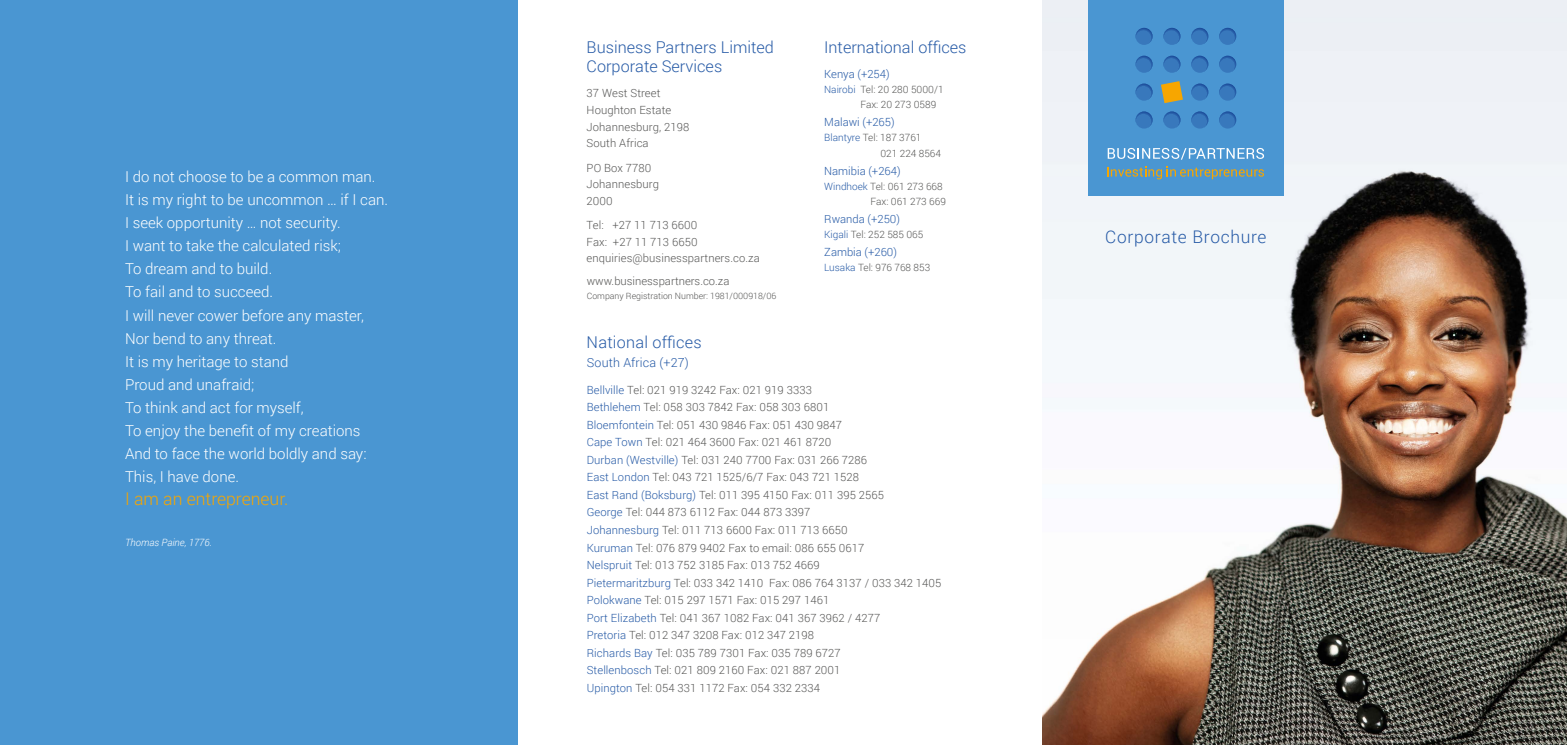
<style>
.page{position:relative;width:1567px;height:745px;background:#fff}
.page>*{position:absolute;margin:0;border:0;box-sizing:border-box;transform-origin:0 0}
.t1{font:300 17.5px "Roboto";color:#f7a600}
.t2{font:300 17.38px "Roboto";letter-spacing:.04em;color:#265aa6}
.t3{font:300 16.25px/19.5px "Roboto";color:#265aa6}
.t4{font:300 15px/23px "Roboto";color:#fff}
.t5{font:300 12.5px "Roboto";letter-spacing:.01em;color:#265aa6}
.t6{font:300 11.25px/17.5px "Roboto";letter-spacing:.01em;color:#575756}
.t7{font:300 11.25px "Roboto";color:#265aa6}
.t8{font:300 10px/15.4px "Roboto";color:#575756}
.t9{font:italic 300 10px "Roboto";color:#fff}
.t10{font:300 8.75px "Roboto";color:#575756}
.s1{color:#265aa6}
</style>
<div class="page">
<img style="left:1042px;top:0;width:524px;height:744px">
<div style="left:0;top:0;width:517px;height:744px;background:#4a96d2"></div>
<div style="left:1088px;top:0;width:195px;height:195px;background:#4a96d2"></div>
<svg style="left:1107px;top:166px;width:156px;height:13px"></svg>
<svg style="left:1107px;top:148px;width:156px;height:11px"></svg>
<svg style="left:1138px;top:28px;width:14px;height:17px"></svg>
<svg style="left:1135px;top:28px;width:17px;height:17px"></svg>
<svg style="left:1164px;top:28px;width:16px;height:17px"></svg>
<svg style="left:1163px;top:28px;width:17px;height:17px"></svg>
<svg style="left:1192px;top:28px;width:16px;height:17px"></svg>
<svg style="left:1191px;top:28px;width:17px;height:17px"></svg>
<svg style="left:1219px;top:28px;width:17px;height:16px"></svg>
<svg style="left:1219px;top:28px;width:17px;height:17px"></svg>
<svg style="left:1138px;top:56px;width:14px;height:17px"></svg>
<svg style="left:1135px;top:56px;width:17px;height:17px"></svg>
<svg style="left:1164px;top:56px;width:16px;height:16px"></svg>
<svg style="left:1163px;top:56px;width:17px;height:17px"></svg>
<svg style="left:1191px;top:56px;width:17px;height:16px"></svg>
<svg style="left:1191px;top:56px;width:17px;height:17px"></svg>
<svg style="left:1219px;top:56px;width:17px;height:16px"></svg>
<svg style="left:1219px;top:56px;width:17px;height:17px"></svg>
<svg style="left:1138px;top:84px;width:14px;height:16px"></svg>
<svg style="left:1135px;top:84px;width:17px;height:17px"></svg>
<svg style="left:1191px;top:84px;width:17px;height:16px"></svg>
<svg style="left:1191px;top:84px;width:17px;height:17px"></svg>
<svg style="left:1219px;top:84px;width:17px;height:16px"></svg>
<svg style="left:1219px;top:84px;width:17px;height:17px"></svg>
<svg style="left:1138px;top:111px;width:14px;height:17px"></svg>
<svg style="left:1135px;top:111px;width:17px;height:17px"></svg>
<svg style="left:1166px;top:112px;width:14px;height:16px"></svg>
<svg style="left:1163px;top:111px;width:17px;height:17px"></svg>
<svg style="left:1191px;top:112px;width:17px;height:16px"></svg>
<svg style="left:1191px;top:111px;width:17px;height:17px"></svg>
<svg style="left:1219px;top:114px;width:17px;height:14px"></svg>
<svg style="left:1219px;top:111px;width:17px;height:17px"></svg>
<svg style="left:1161px;top:81px;width:21px;height:22px"></svg>
<p class="t4" style="left:125px;top:165px;width:264px">I do not choose to be a common man.<br>It is my right to be uncommon … if I can.<br>I seek opportunity … not security.<br>I want to take the calculated risk;<br>To dream and to build.<br>To fail and to succeed.<br>I will never cower before any master,<br>Nor bend to any threat.<br>It is my heritage to stand<br>Proud and unafraid;<br>To think and act for myself,<br>To enjoy the benefit of my creations<br>And to face the world boldly and say:<br>This, I have done.</p>
<h1 class="t1" style="left:125px;top:486px;width:165px">I am an entrepreneur.</h1>
<p class="t9" style="left:125px;top:535px;width:88px">Thomas Paine, 1776.</p>
<h3 class="t3" style="left:824px;top:36px;width:144px">International offices</h3>
<h3 class="t3" style="left:586px;top:36px;width:189px">Business Partners Limited<br>Corporate Services</h3>
<p class="t6" style="left:586px;top:85px;width:104px;line-height:16.6px">37 West Street<br>Houghton Estate<br>Johannesburg, 2198<br>South Africa</p>
<p class="t6" style="left:586px;top:159px;width:74px;line-height:16.6px">PO Box 7780<br>Johannesburg<br>2000</p>
<p class="t6" style="left:586px;top:216px;width:175px;line-height:16.6px">Tel: +27 11 713 6600<br>Fax: +27 11 713 6650 enquiries@businesspartners.co.za</p>
<p class="t6" style="left:586px;top:271px;width:144px">www.businesspartners.co.za</p>
<p class="t10" style="left:586px;top:289px;width:191px">Company Registration Number: 1981/000918/06</p>
<h3 class="t3" style="left:586px;top:331px;width:116px">National offices</h3>
<p class="t6" style="left:586px;top:380px;width:356px"><span class="s1">Bellville</span> Tel: 021 919 3242 Fax: 021 919 3333<br><span class="s1">Bethlehem</span> Tel: 058 303 7842 Fax: 058 303 6801<br><span class="s1">Bloemfontein</span> Tel: 051 430 9846 Fax: 051 430 9847<br><span class="s1">Cape Town</span> Tel: 021 464 3600 Fax: 021 461 8720<br><span class="s1">Durban (Westville)</span> Tel: 031 240 7700 Fax: 031 266 7286<br><span class="s1">East London</span> Tel: 043 721 1525/6/7 Fax: 043 721 1528<br><span class="s1">East Rand (Boksburg)</span> Tel: 011 395 4150 Fax: 011 395 2565<br><span class="s1">George</span> Tel: 044 873 6112 Fax: 044 873 3397<br><span class="s1">Johannesburg</span> Tel: 011 713 6600 Fax: 011 713 6650<br><span class="s1">Kuruman</span> Tel: 076 879 9402 Fax to email: 086 655 0617<br><span class="s1">Nelspruit</span> Tel: 013 752 3185 Fax: 013 752 4669<br><span class="s1">Pietermaritzburg</span> Tel: 033 342 1410 Fax: 086 764 3137 / 033 342 1405<br><span class="s1">Polokwane</span> Tel: 015 297 1571 Fax: 015 297 1461<br><span class="s1">Port Elizabeth</span> Tel: 041 367 1082 Fax: 041 367 3962 / 4277<br><span class="s1">Pretoria</span> Tel: 012 347 3208 Fax: 012 347 2198<br><span class="s1">Richards Bay</span> Tel: 035 789 7301 Fax: 035 789 6727<br><span class="s1">Stellenbosch</span> Tel: 021 809 2160 Fax: 021 887 2001<br><span class="s1">Upington</span> Tel: 054 331 1172 Fax: 054 332 2334</p>
<p class="t7" style="left:824px;top:66px;width:67px">Kenya (+254)</p>
<p class="t8" style="left:860px;top:81px;width:85px;text-indent:-36px"><span class="s1">Nairobi</span> Tel: 20 280 5000/1<br>Fax: 20 273 0589</p>
<p class="t7" style="left:824px;top:115px;width:72px">Malawi (+265)</p>
<p class="t8" style="left:824px;top:129px;width:99px"><span class="s1">Blantyre</span> Tel: 187 3761</p>
<p class="t7" style="left:824px;top:163px;width:78px">Namibia (+264)</p>
<p class="t8" style="left:824px;top:178px;width:120px"><span class="s1">Windhoek</span> Tel: 061 273 668</p>
<p class="t7" style="left:824px;top:211px;width:77px">Rwanda (+250)</p>
<p class="t8" style="left:824px;top:226px;width:101px"><span class="s1">Kigali</span> Tel: 252 585 065</p>
<p class="t7" style="left:824px;top:244px;width:74px">Zambia (+260)</p>
<p class="t8" style="left:824px;top:259px;width:107px"><span class="s1">Lusaka</span> Tel: 976 768 853</p>
<p class="t8" style="left:880px;top:145px;width:62px">021 224 8564</p>
<p class="t8" style="left:870px;top:193px;width:77px">Fax: 061 273 669</p>
<p class="t5" style="left:587px;top:353px;width:103px">South Africa (+27)</p>
<h2 class="t2" style="left:1105px;top:225px;width:163px">Corporate Brochure</h2>
</div>
